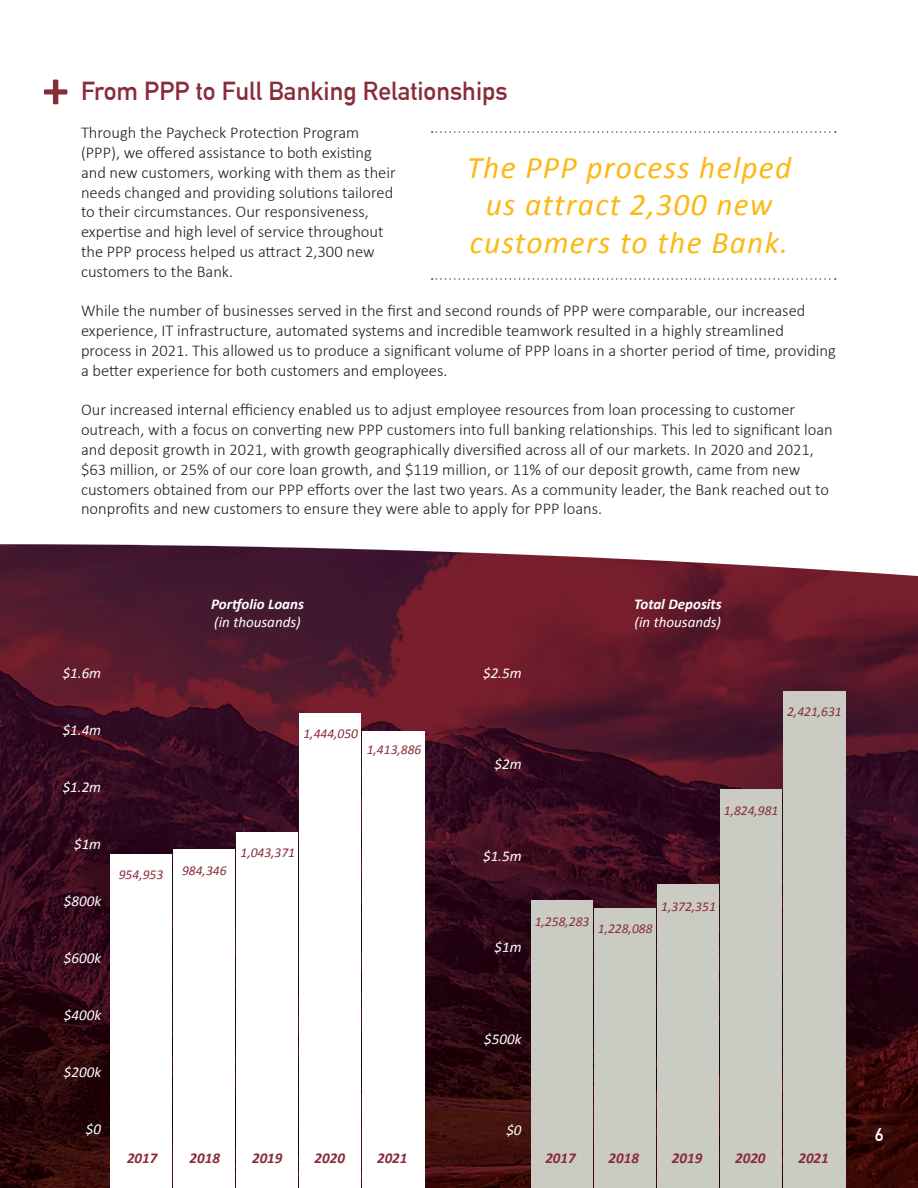
<style>
.page{position:relative;width:918px;height:1188px;background:#fff}
.page>*{position:absolute;margin:0;border:0;box-sizing:border-box;transform-origin:0 0}
.t1{font:italic 31.5px/37.8px "Calibri";letter-spacing:.04em;color:#fcb814;text-align:center}
.t2{font:700 25.5px "DIN Alternate";color:#892c3a}
.t3{font:700 18px "DIN Alternate";color:#fff}
.t4{font:300 16.5px/19.8px "Calibri";color:#231f20}
.t5{font:italic 15px "Calibri";color:#fff}
.t6{font:italic 700 15px "Calibri";color:#892c3a}
.t7{font:italic 700 15px "Calibri";color:#fff}
.t8{font:italic 13.5px "Calibri";color:#892c3a}
</style>
<div class="page">
<img style="left:0;top:566px;width:357px;height:354px">
<img style="left:357px;top:566px;width:357px;height:354px">
<img style="left:714px;top:566px;width:204px;height:622px">
<img style="left:0;top:920px;width:657px;height:268px">
<img style="left:0;top:544px;width:759px;height:22px">
<div style="left:363px;top:731px;width:62px;height:457px;background:#fff"></div>
<div style="left:783px;top:691px;width:63px;height:497px;background:#cacbc2"></div>
<div style="left:299px;top:713px;width:62px;height:475px;background:#fff"></div>
<div style="left:720px;top:789px;width:62px;height:399px;background:#cacbc2"></div>
<div style="left:236px;top:832px;width:62px;height:356px;background:#fff"></div>
<div style="left:657px;top:884px;width:62px;height:304px;background:#cacbc2"></div>
<div style="left:173px;top:849px;width:62px;height:339px;background:#fff"></div>
<div style="left:594px;top:908px;width:62px;height:280px;background:#cacbc2"></div>
<div style="left:110px;top:855px;width:62px;height:333px;background:#fff"></div>
<div style="left:531px;top:900px;width:61px;height:288px;background:#cacbc2"></div>
<svg style="left:44px;top:80px;width:24px;height:24px"></svg>
<svg style="left:432px;top:131px;width:404px;height:2px"></svg>
<svg style="left:432px;top:278px;width:404px;height:2px"></svg>
<h2 class="t2" style="left:81px;top:72px;width:428px">From PPP to Full Banking Relationships</h2>
<p class="t4" style="left:81px;top:122px;width:316px">Through the Paycheck Protection Program (PPP), we offered assistance to both existing and new customers, working with them as their needs changed and providing solutions tailored to their circumstances. Our responsiveness, expertise and high level of service throughout the PPP process helped us attract 2,300 new customers to the Bank.</p>
<p class="t4" style="left:81px;top:300px;width:756px">While the number of businesses served in the first and second rounds of PPP were comparable, our increased experience, IT infrastructure, automated systems and incredible teamwork resulted in a highly streamlined process in 2021. This allowed us to produce a significant volume of PPP loans in a shorter period of time, providing a better experience for both customers and employees.</p>
<p class="t4" style="left:81px;top:399px;width:753px">Our increased internal efficiency enabled us to adjust employee resources from loan processing to customer outreach, with a focus on converting new PPP customers into full banking relationships. This led to significant loan and deposit growth in 2021, with growth geographically diversified across all of our markets. In 2020 and 2021, $63 million, or 25% of our core loan growth, and $119 million, or 11% of our deposit growth, came from new customers obtained from our PPP efforts over the last two years. As a community leader, the Bank reached out to nonprofits and new customers to ensure they were able to apply for PPP loans.</p>
<h1 class="t1" style="left:467px;top:147px;width:326px">The PPP process helped us attract 2,300 new customers to the Bank.</h1>
<p class="t5" style="left:63px;top:662px;width:40px">$1.6m</p>
<p class="t5" style="left:63px;top:719px;width:40px">$1.4m</p>
<p class="t5" style="left:63px;top:776px;width:40px">$1.2m</p>
<p class="t5" style="left:74px;top:833px;width:29px">$1m</p>
<p class="t5" style="left:64px;top:890px;width:39px">$800k</p>
<p class="t5" style="left:64px;top:947px;width:39px">$600k</p>
<p class="t5" style="left:64px;top:1004px;width:39px">$400k</p>
<p class="t5" style="left:64px;top:1061px;width:39px">$200k</p>
<p class="t5" style="left:86px;top:1118px;width:17px">$0</p>
<p class="t7" style="left:211px;top:594px;width:94px">Portfolio Loans</p>
<p class="t5" style="left:214px;top:611px;width:88px">(in thousands)</p>
<p class="t8" style="left:303px;top:724px;width:56px">1,444,050</p>
<p class="t8" style="left:367px;top:740px;width:56px">1,413,886</p>
<p class="t8" style="left:119px;top:866px;width:46px">954,953</p>
<p class="t8" style="left:182px;top:861px;width:46px">984,346</p>
<p class="t8" style="left:241px;top:843px;width:56px">1,043,371</p>
<p class="t5" style="left:483px;top:662px;width:40px">$2.5m</p>
<p class="t7" style="left:634px;top:594px;width:89px">Total Deposits</p>
<p class="t5" style="left:635px;top:611px;width:88px">(in thousands)</p>
<p class="t8" style="left:787px;top:703px;width:56px">2,421,631</p>
<p class="t5" style="left:494px;top:754px;width:29px">$2m</p>
<p class="t5" style="left:483px;top:845px;width:40px">$1.5m</p>
<p class="t8" style="left:724px;top:801px;width:56px">1,824,981</p>
<p class="t5" style="left:494px;top:937px;width:29px">$1m</p>
<p class="t8" style="left:535px;top:912px;width:56px">1,258,283</p>
<p class="t8" style="left:598px;top:920px;width:56px">1,228,088</p>
<p class="t8" style="left:661px;top:897px;width:56px">1,372,351</p>
<p class="t5" style="left:484px;top:1028px;width:39px">$500k</p>
<p class="t5" style="left:506px;top:1120px;width:17px">$0</p>
<p class="t6" style="left:127px;top:1148px;width:32px">2017</p>
<p class="t6" style="left:190px;top:1148px;width:32px">2018</p>
<p class="t6" style="left:252px;top:1148px;width:32px">2019</p>
<p class="t6" style="left:315px;top:1148px;width:32px">2020</p>
<p class="t6" style="left:377px;top:1148px;width:32px">2021</p>
<p class="t6" style="left:545px;top:1148px;width:32px">2017</p>
<p class="t6" style="left:609px;top:1148px;width:32px">2018</p>
<p class="t6" style="left:672px;top:1148px;width:32px">2019</p>
<p class="t6" style="left:735px;top:1148px;width:32px">2020</p>
<p class="t6" style="left:798px;top:1148px;width:32px">2021</p>
<p class="t3" style="left:875px;top:1121px;width:10px">6</p>
</div>
